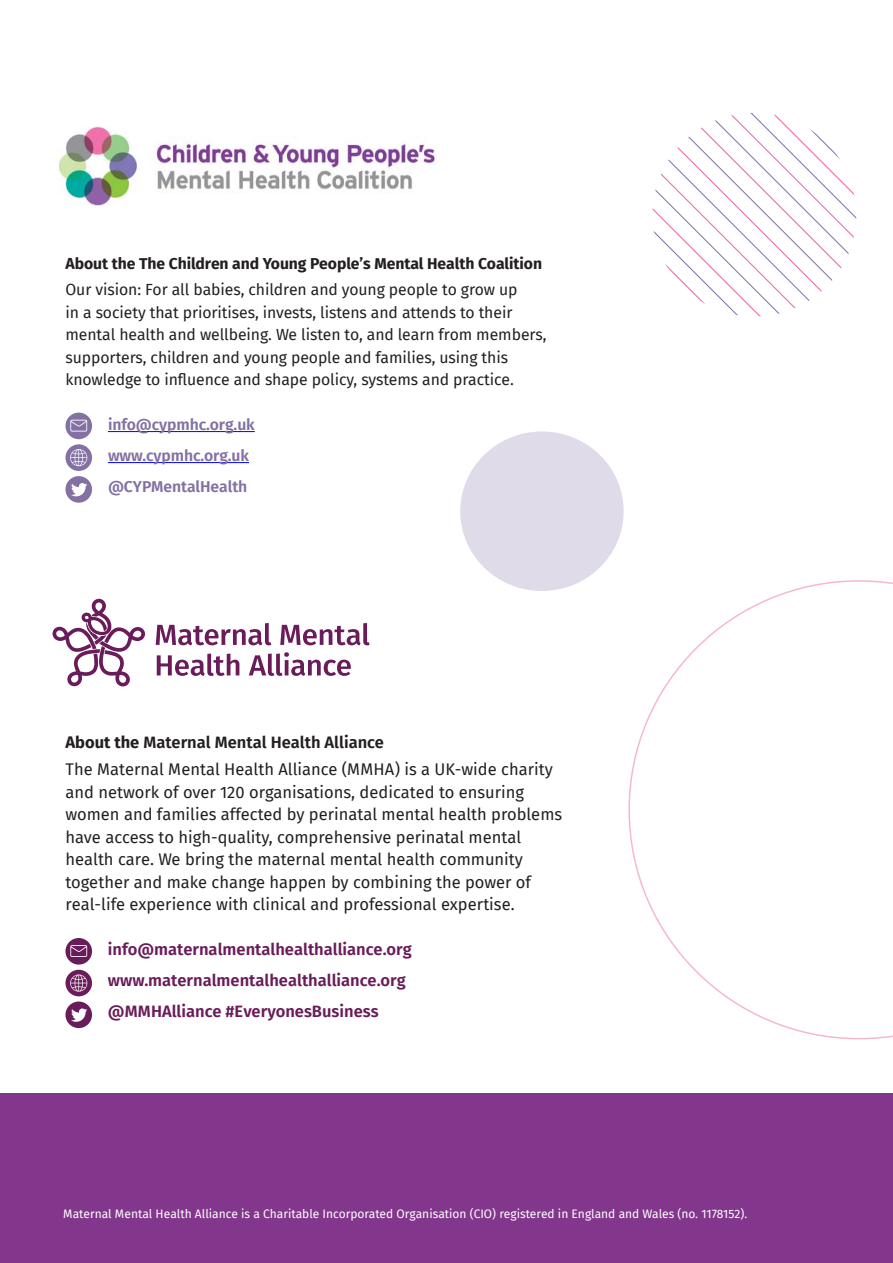
<style>
.page{position:relative;width:893px;height:1263px;background:#fff}
.page>*{position:absolute;margin:0;border:0;box-sizing:border-box;transform-origin:0 0}
.t1{font:16.5px/22.5px "Fira Sans";color:#231f20}
.t2{font:600 16.5px/31px "Fira Sans";color:#691c59}
.t3{font:15.75px/22.5px "Fira Sans";letter-spacing:-.005em;color:#231f20}
.t4{font:700 15.75px "Fira Sans";letter-spacing:-.005em;color:#231f20}
.t5{font:600 15.75px/31px "Fira Sans";letter-spacing:-.005em;color:#8371a4}
.t6{font:12px "Fira Sans";color:#fff}
.s1{font-weight:700}
.s2{font-weight:600}
</style>
<div class="page">
<div style="left:0;top:1093px;width:893px;height:170px;background:#82368c"></div>
<hr style="left:108px;top:431px;width:147px;height:1px;background:#00f">
<hr style="left:108px;top:462px;width:141px;height:1px;background:#00f">
<svg style="left:52px;top:599px;width:318px;height:87px"></svg>
<img style="left:58px;top:126px;width:379px;height:80px">
<svg style="left:628px;top:580px;width:265px;height:459px"></svg>
<svg style="left:652px;top:113px;width:204px;height:204px"></svg>
<div style="left:460px;top:431px;width:164px;height:160px;background:#e0dbe8;border-radius:50%"></div>
<div style="left:65px;top:476px;width:27px;height:27px;background:#8371a4;border-radius:50%"></div>
<svg style="left:71px;top:483px;width:16px;height:13px"></svg>
<svg style="left:65px;top:444px;width:27px;height:27px"></svg>
<svg style="left:70px;top:449px;width:17px;height:17px"></svg>
<div style="left:65px;top:413px;width:27px;height:26px;background:#8371a4;border-radius:50%"></div>
<svg style="left:70px;top:420px;width:17px;height:12px"></svg>
<div style="left:65px;top:1001px;width:27px;height:27px;background:#691c59;border-radius:50%"></div>
<svg style="left:71px;top:1008px;width:16px;height:14px"></svg>
<div style="left:65px;top:970px;width:27px;height:26px;background:#691c59;border-radius:50%"></div>
<svg style="left:70px;top:974px;width:17px;height:18px"></svg>
<div style="left:65px;top:938px;width:27px;height:26px;background:#691c59;border-radius:50%"></div>
<svg style="left:70px;top:945px;width:17px;height:12px"></svg>
<p class="t4" style="left:65px;top:252px;width:478px">About the The Children and Young People’s Mental Health Coalition</p>
<p class="t3" style="left:65px;top:279px;width:482px">Our vision: For all babies, children and young people to grow up<br>in a society that prioritises, invests, listens and attends to their mental health and wellbeing. We listen to, and learn from members, supporters, children and young people and families, using this knowledge to influence and shape policy, systems and practice.</p>
<p class="t5" style="left:108px;top:409px;width:148px">info@cypmhc.org.uk www.cypmhc.org.uk @CYPMentalHealth</p>
<p class="t1" style="left:65px;top:729px;width:489px;line-height:26.7px"><span class="s1">About the</span> <span class="s2">Maternal Mental Health Alliance<br></span>The Maternal Mental Health Alliance (MMHA) is a UK-wide charity</p>
<p class="t1" style="left:65px;top:781px;width:498px">and network of over 120 organisations, dedicated to ensuring women and families affected by perinatal mental health problems have access to high-quality, comprehensive perinatal mental health care. We bring the maternal mental health community together and make change happen by combining the power of real-life experience with clinical and professional expertise.</p>
<p class="t2" style="left:108px;top:934px;width:305px">info@maternalmentalhealthalliance.org www.maternalmentalhealthalliance.org @MMHAlliance #EveryonesBusiness</p>
<p class="t6" style="left:63px;top:1205px;width:686px">Maternal Mental Health Alliance is a Charitable Incorporated Organisation (CIO) registered in England and Wales (no. 1178152).</p>
</div>
